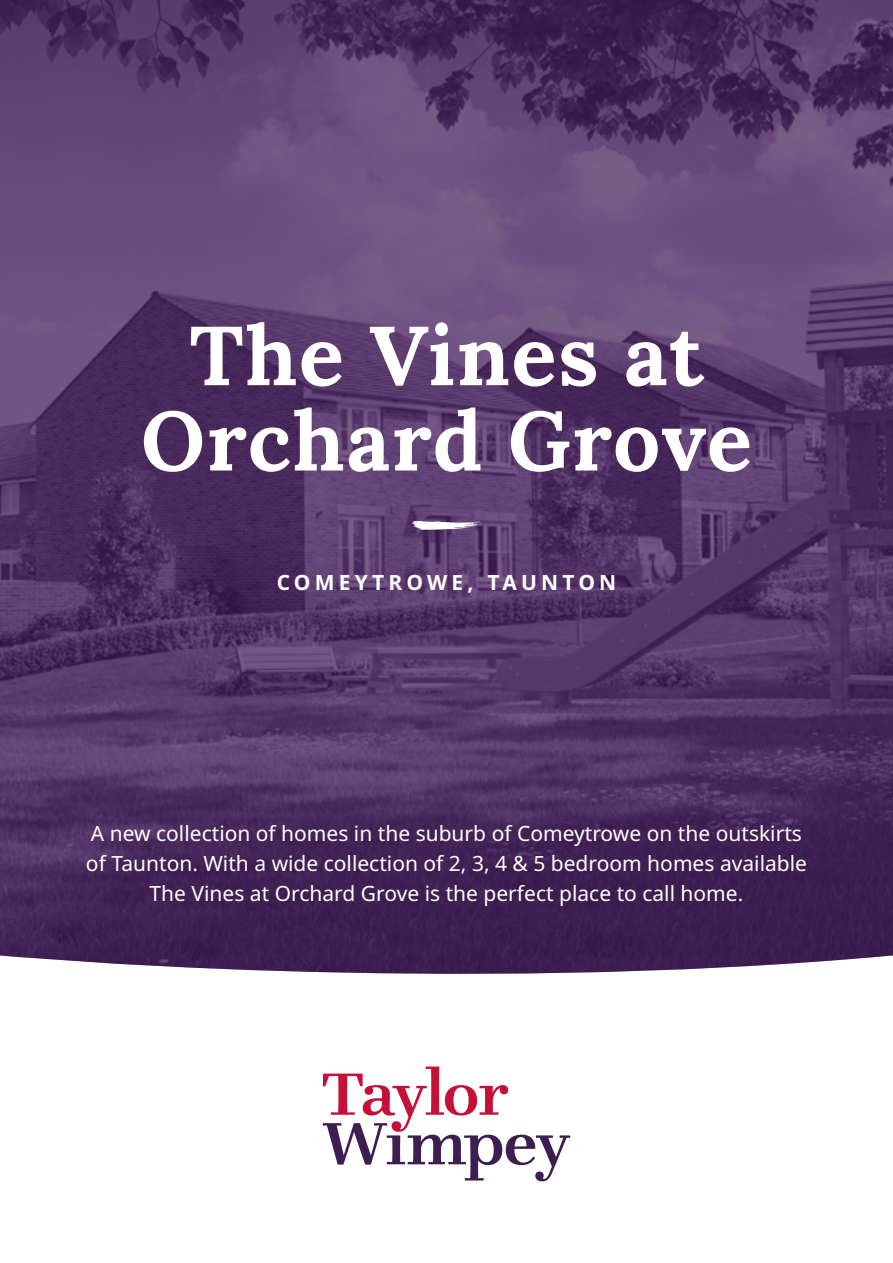
<style>
.page{position:relative;width:893px;height:1263px;background:#fff}
.page>*{position:absolute;margin:0;border:0;box-sizing:border-box;transform-origin:0 0}
.t1{font:700 83.55px/85.3px "Lora";letter-spacing:.02em;color:#fff;text-align:center}
.t2{font:21px/30px "Noto Sans";color:#fff;text-align:center}
.t3{font:700 21px "Noto Sans";letter-spacing:.2em;color:#fff}
</style>
<div class="page">
<img style="left:0;top:0;width:893px;height:974px">
<svg style="left:323px;top:1066px;width:247px;height:115px"></svg>
<svg style="left:412px;top:521px;width:69px;height:9px"></svg>
<h1 class="t1" style="left:141px;top:307px;width:612px">The Vines at<br>Orchard Grove</h1>
<p class="t3" style="left:277px;top:567px;width:341px">COMEYTROWE, TAUNTON</p>
<p class="t2" style="left:86px;top:819px;width:723px">A new collection of homes in the suburb of Comeytrowe on the outskirts of Taunton. With a wide collection of 2, 3, 4 &amp; 5 bedroom homes available<br>The Vines at Orchard Grove is the perfect place to call home.</p>
</div>
